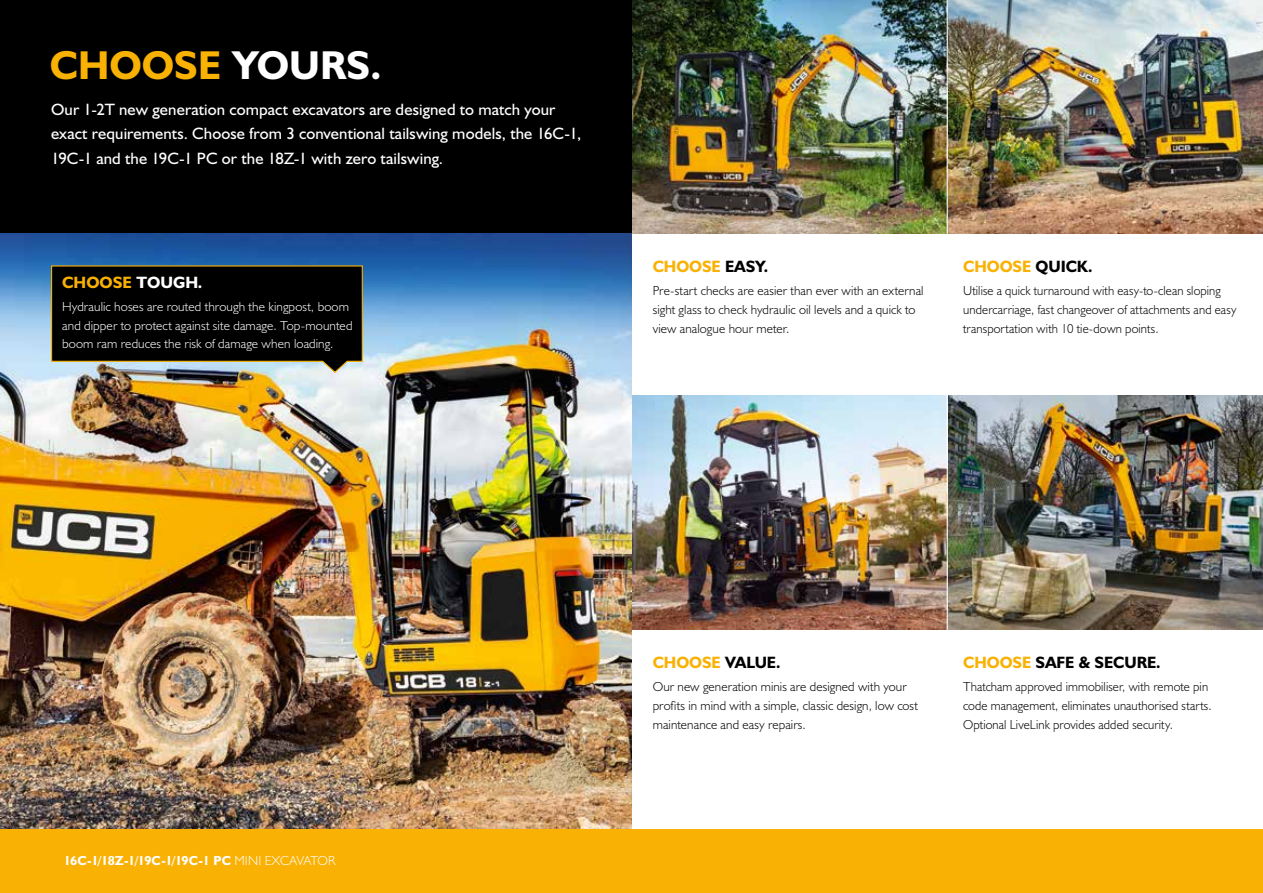
<style>
.page{position:relative;width:1263px;height:893px;background:#fff}
.page>*{position:absolute;margin:0;border:0;box-sizing:border-box;transform-origin:0 0}
.t1{font:700 40.5px "JCB Euro";color:#f9b104}
.t2{font:16.5px/24.8px "JCB Euro Roman";letter-spacing:.005em;color:#fff}
.t3{font:16.5px "JCB Bold";letter-spacing:-.005em;color:#f9b104}
.t4{font:16.5px "JCB Bold";letter-spacing:-.005em;color:#000}
.t5{font:13.2px/18.8px "JCB Light";letter-spacing:.01em;color:#000}
.t6{font:13.2px/18.8px "JCB Light";letter-spacing:.01em;color:#fff}
.t7{font:13.2px "JCB Bold";letter-spacing:.005em;color:#fff}
.s1{color:#fff}
.s2{color:#000}
.s3{font-family:"JCB Light"}
.s4{color:#f9b104}
</style>
<div class="page">
<img style="left:948px;top:0;width:315px;height:234px">
<img style="left:948px;top:395px;width:315px;height:234px">
<img style="left:631px;top:0;width:316px;height:234px">
<img style="left:631px;top:395px;width:316px;height:234px">
<div style="left:0;top:0;width:631px;height:234px;background:#000"></div>
<img style="left:0;top:234px;width:631px;height:595px">
<svg style="left:50px;top:265px;width:313px;height:109px;background:#1b1b18"></svg>
<div style="left:0;top:829px;width:1263px;height:64px;background:#f9b104"></div>
<h1 class="t1" style="left:50px;top:40px;width:333px">CHOOSE <span class="s1">YOURS.</span></h1>
<p class="t2" style="left:51px;top:96px;width:532px">Our 1-2T new generation compact excavators are designed to match your exact requirements. Choose from 3 conventional tailswing models, the 16C-1,<br>19C-1 and the 19C-1 PC or the 18Z-1 with zero tailswing.</p>
<p class="t3" style="left:62px;top:272px;width:142px">CHOOSE <span class="s1">TOUGH.</span></p>
<p class="t6" style="left:62px;top:297px;width:292px">Hydraulic hoses are routed through the kingpost, boom and dipper to protect against site damage. Top-mounted boom ram reduces the risk of damage when loading.</p>
<p class="t3" style="left:653px;top:256px;width:117px">CHOOSE <span class="s2">EASY.</span></p>
<p class="t5" style="left:653px;top:281px;width:272px">Pre-start checks are easier than ever with an external sight glass to check hydraulic oil levels and a quick to view analogue hour meter.</p>
<p class="t3" style="left:963px;top:256px;width:131px">CHOOSE <span class="s2">QUICK.</span></p>
<p class="t5" style="left:963px;top:281px;width:275px">Utilise a quick turnaround with easy-to-clean sloping undercarriage, fast changeover of attachments and easy transportation with 10 tie-down points.</p>
<p class="t7" style="left:64px;top:852px;width:273px">16C-1/18Z-1/19C-1/19C-1 PC <span class="s3">MINI EXCAVATOR</span></p>
<p class="t3" style="left:653px;top:652px;width:129px">CHOOSE <span class="s2">VALUE.</span></p>
<p class="t5" style="left:653px;top:677px;width:267px">Our new generation minis are designed with your profits in mind with a simple, classic design, low cost maintenance and easy repairs.</p>
<p class="t4" style="left:963px;top:652px;width:199px"><span class="s4">CHOOSE</span> SAFE &amp; SECURE.</p>
<p class="t5" style="left:963px;top:677px;width:250px">Thatcham approved immobiliser, with remote pin code management, eliminates unauthorised starts.<br>Optional LiveLink provides added security.</p>
</div>
